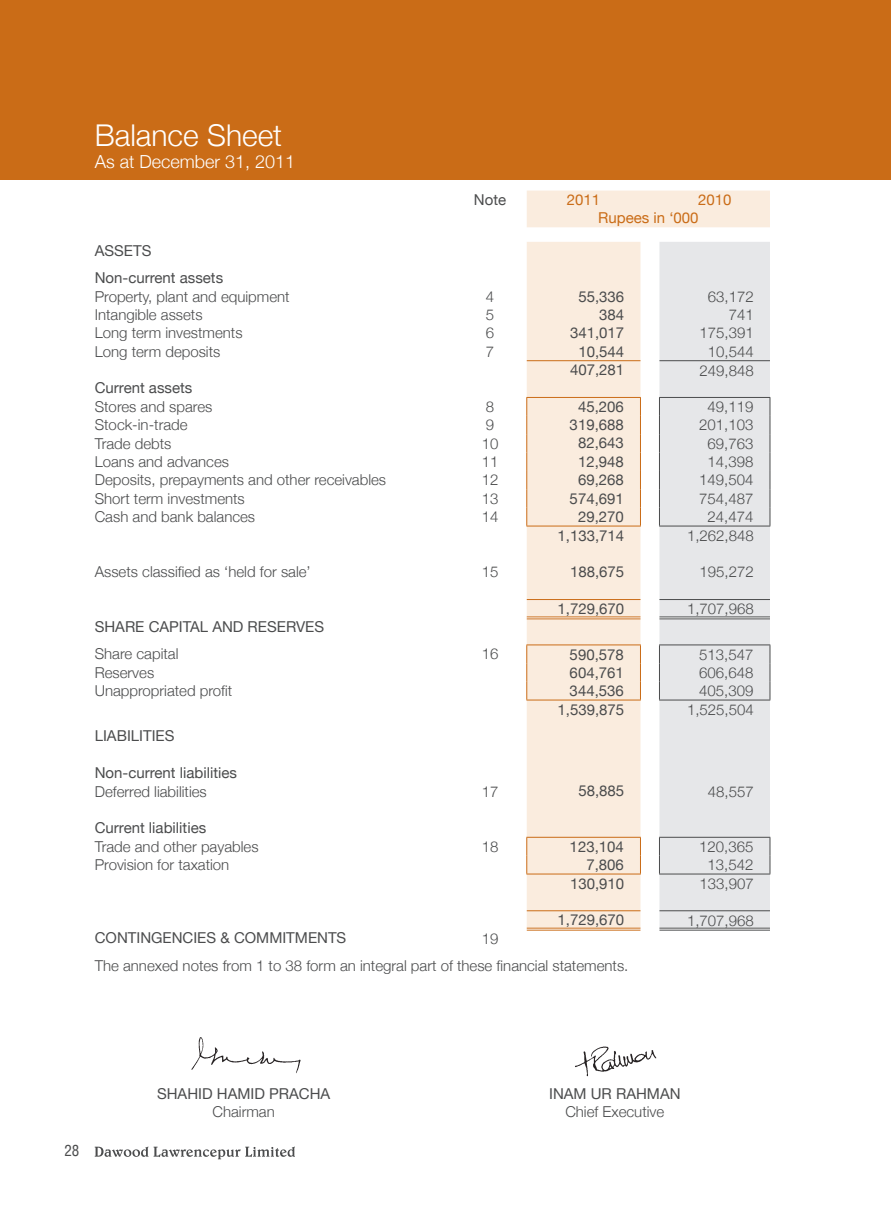
<style>
.page{position:relative;width:891px;height:1215px;background:#fff}
.page>*{position:absolute;margin:0;border:0;box-sizing:border-box;transform-origin:0 0}
.t1{font:300 30px "Helvetica Neue";color:#fff}
.t2{font:300 18px "Helvetica Neue";color:#fff}
.t3{font:300 15px/27px "Helvetica Neue";color:#4b4c4d}
.t4{font:15px/27px "Helvetica Neue";color:#4b4c4d}
.t5{font:15px/18.3px "Helvetica Neue";color:#ca6c17}
.t6{font:condensed 15px "Helvetica";color:#4b4c4d}
</style>
<div class="page">
<svg style="left:95px;top:1146px;width:200px;height:13px"></svg>
<div style="left:0;top:0;width:890px;height:179px;background:#ca6c17"></div>
<svg style="left:526px;top:190px;width:243px;height:739px;fill:#faecde"></svg>
<div style="left:659px;top:242px;width:110px;height:685px;background:#e6e7e9"></div>
<hr style="left:526px;top:616px;width:114px;height:3px;background:#fff">
<hr style="left:526px;top:927px;width:114px;height:3px;background:#fff">
<hr style="left:659px;top:616px;width:110px;height:3px;background:#fff">
<hr style="left:659px;top:927px;width:110px;height:3px;background:#fff">
<hr style="left:526px;top:360px;width:114px;height:1px;background:#ca6c17">
<hr style="left:526px;top:599px;width:114px;height:1px;background:#ca6c17">
<hr style="left:526px;top:616px;width:114px;height:1px;background:#ca6c17">
<hr style="left:526px;top:618px;width:114px;height:1px;background:#ca6c17">
<hr style="left:526px;top:644px;width:114px;height:1px;background:#ca6c17">
<svg style="left:526px;top:645px;width:1px;height:54px"></svg>
<svg style="left:640px;top:645px;width:1px;height:54px"></svg>
<hr style="left:526px;top:699px;width:114px;height:1px;background:#ca6c17">
<hr style="left:526px;top:836px;width:114px;height:1px;background:#ca6c17">
<svg style="left:526px;top:837px;width:1px;height:36px"></svg>
<svg style="left:640px;top:837px;width:1px;height:36px"></svg>
<hr style="left:526px;top:910px;width:114px;height:1px;background:#ca6c17">
<hr style="left:526px;top:927px;width:114px;height:1px;background:#ca6c17">
<hr style="left:526px;top:929px;width:114px;height:1px;background:#ca6c17">
<hr style="left:526px;top:397px;width:114px;height:1px;background:#ca6c17">
<svg style="left:526px;top:398px;width:1px;height:127px"></svg>
<svg style="left:640px;top:398px;width:1px;height:127px"></svg>
<hr style="left:526px;top:525px;width:114px;height:1px;background:#ca6c17">
<hr style="left:526px;top:873px;width:114px;height:1px;background:#ca6c17">
<hr style="left:659px;top:873px;width:111px;height:1px;background:#4b4c4d">
<hr style="left:659px;top:360px;width:110px;height:1px;background:#4b4c4d">
<hr style="left:659px;top:397px;width:111px;height:1px;background:#4b4c4d">
<svg style="left:659px;top:398px;width:1px;height:127px"></svg>
<svg style="left:769px;top:398px;width:1px;height:127px"></svg>
<hr style="left:659px;top:525px;width:111px;height:1px;background:#4b4c4d">
<hr style="left:659px;top:599px;width:110px;height:1px;background:#4b4c4d">
<hr style="left:659px;top:616px;width:110px;height:1px;background:#4b4c4d">
<hr style="left:659px;top:618px;width:110px;height:1px;background:#4b4c4d">
<hr style="left:659px;top:644px;width:111px;height:1px;background:#4b4c4d">
<svg style="left:659px;top:645px;width:1px;height:54px"></svg>
<svg style="left:769px;top:645px;width:1px;height:54px"></svg>
<hr style="left:659px;top:699px;width:111px;height:1px;background:#4b4c4d">
<hr style="left:659px;top:836px;width:111px;height:1px;background:#4b4c4d">
<svg style="left:659px;top:837px;width:1px;height:36px"></svg>
<svg style="left:769px;top:837px;width:1px;height:36px"></svg>
<hr style="left:659px;top:910px;width:110px;height:1px;background:#4b4c4d">
<hr style="left:659px;top:927px;width:110px;height:1px;background:#4b4c4d">
<hr style="left:659px;top:929px;width:110px;height:1px;background:#4b4c4d">
<img style="left:575px;top:1046px;width:82px;height:31px">
<img style="left:191px;top:1037px;width:110px;height:37px">
<h1 class="t1" style="left:95px;top:117px;width:189px">Balance Sheet</h1>
<p class="t2" style="left:95px;top:150px;width:202px">As at December 31, 2011</p>
<p class="t4" style="left:474px;top:186px;width:34px">Note</p>
<p class="t5" style="left:566px;top:190px;width:35px">2011</p>
<p class="t5" style="left:598px;top:190px;width:135px;text-indent:100px">2010<br>Rupees in ‘000</p>
<p class="t4" style="left:95px;top:237px;width:130px">ASSETS<br>Non-current assets</p>
<p class="t3" style="left:95px;top:282px;width:196px">Property, plant and equipment</p>
<p class="t3" style="left:486px;top:282px;width:10px">4</p>
<p class="t4" style="left:578px;top:282px;width:47px">55,336</p>
<p class="t3" style="left:707px;top:282px;width:47px">63,172</p>
<p class="t3" style="left:95px;top:301px;width:109px">Intangible assets</p>
<p class="t3" style="left:486px;top:301px;width:10px">5</p>
<p class="t4" style="left:599px;top:301px;width:27px">384</p>
<p class="t3" style="left:728px;top:301px;width:27px">741</p>
<p class="t3" style="left:95px;top:319px;width:149px">Long term investments</p>
<p class="t3" style="left:486px;top:319px;width:10px">6</p>
<p class="t4" style="left:570px;top:319px;width:56px">341,017</p>
<p class="t3" style="left:699px;top:319px;width:56px">175,391</p>
<p class="t3" style="left:95px;top:337px;width:127px">Long term deposits</p>
<p class="t3" style="left:486px;top:337px;width:10px">7</p>
<p class="t4" style="left:578px;top:337px;width:47px">10,544</p>
<p class="t3" style="left:707px;top:337px;width:47px">10,544</p>
<p class="t4" style="left:570px;top:356px;width:56px">407,281</p>
<p class="t3" style="left:699px;top:356px;width:56px">249,848</p>
<p class="t4" style="left:95px;top:374px;width:99px">Current assets</p>
<p class="t3" style="left:95px;top:393px;width:119px">Stores and spares</p>
<p class="t3" style="left:486px;top:393px;width:10px">8</p>
<p class="t4" style="left:578px;top:393px;width:47px">45,206</p>
<p class="t3" style="left:707px;top:393px;width:47px">49,119</p>
<p class="t3" style="left:95px;top:411px;width:94px">Stock-in-trade</p>
<p class="t3" style="left:486px;top:411px;width:10px">9</p>
<p class="t4" style="left:569px;top:411px;width:56px">319,688</p>
<p class="t3" style="left:699px;top:411px;width:56px">201,103</p>
<p class="t3" style="left:95px;top:429px;width:78px">Trade debts</p>
<p class="t3" style="left:481px;top:429px;width:18px">10</p>
<p class="t4" style="left:578px;top:429px;width:47px">82,643</p>
<p class="t3" style="left:707px;top:429px;width:47px">69,763</p>
<p class="t3" style="left:95px;top:448px;width:136px">Loans and advances</p>
<p class="t3" style="left:481px;top:448px;width:18px">11</p>
<p class="t4" style="left:578px;top:448px;width:47px">12,948</p>
<p class="t3" style="left:707px;top:448px;width:47px">14,398</p>
<p class="t3" style="left:95px;top:466px;width:293px">Deposits, prepayments and other receivables</p>
<p class="t3" style="left:481px;top:466px;width:18px">12</p>
<p class="t4" style="left:578px;top:466px;width:47px">69,268</p>
<p class="t3" style="left:699px;top:466px;width:56px">149,504</p>
<p class="t3" style="left:95px;top:484px;width:151px">Short term investments</p>
<p class="t3" style="left:481px;top:484px;width:18px">13</p>
<p class="t4" style="left:569px;top:484px;width:56px">574,691</p>
<p class="t3" style="left:699px;top:484px;width:56px">754,487</p>
<p class="t3" style="left:95px;top:503px;width:162px">Cash and bank balances</p>
<p class="t3" style="left:481px;top:503px;width:18px">14</p>
<p class="t4" style="left:578px;top:503px;width:47px">29,270</p>
<p class="t3" style="left:707px;top:503px;width:47px">24,474</p>
<p class="t4" style="left:557px;top:521px;width:68px">1,133,714</p>
<p class="t3" style="left:686px;top:521px;width:68px">1,262,848</p>
<p class="t3" style="left:95px;top:558px;width:217px">Assets classified as ‘held for sale’</p>
<p class="t3" style="left:481px;top:558px;width:18px">15</p>
<p class="t4" style="left:570px;top:558px;width:56px">188,675</p>
<p class="t3" style="left:699px;top:558px;width:56px">195,272</p>
<p class="t4" style="left:557px;top:595px;width:68px">1,729,670</p>
<p class="t3" style="left:686px;top:595px;width:68px">1,707,968</p>
<p class="t4" style="left:95px;top:613px;width:231px">SHARE CAPITAL AND RESERVES</p>
<p class="t3" style="left:95px;top:640px;width:85px">Share capital</p>
<p class="t3" style="left:481px;top:640px;width:18px">16</p>
<p class="t4" style="left:569px;top:640px;width:56px">590,578</p>
<p class="t3" style="left:699px;top:640px;width:56px">513,547</p>
<p class="t3" style="left:95px;top:658px;width:61px">Reserves</p>
<p class="t4" style="left:569px;top:658px;width:56px">604,761</p>
<p class="t3" style="left:699px;top:658px;width:56px">606,648</p>
<p class="t3" style="left:95px;top:677px;width:139px">Unappropriated profit</p>
<p class="t4" style="left:569px;top:676px;width:56px">344,536</p>
<p class="t3" style="left:699px;top:677px;width:56px">405,309</p>
<p class="t4" style="left:557px;top:695px;width:68px">1,539,875</p>
<p class="t3" style="left:686px;top:695px;width:68px">1,525,504</p>
<p class="t4" style="left:95px;top:722px;width:81px">LIABILITIES</p>
<p class="t4" style="left:95px;top:759px;width:144px">Non-current liabilities</p>
<p class="t3" style="left:95px;top:777px;width:113px">Deferred liabilities</p>
<p class="t3" style="left:481px;top:777px;width:18px">17</p>
<p class="t4" style="left:578px;top:777px;width:47px">58,885</p>
<p class="t3" style="left:707px;top:777px;width:47px">48,557</p>
<p class="t4" style="left:95px;top:814px;width:113px">Current liabilities</p>
<p class="t3" style="left:95px;top:832px;width:165px">Trade and other payables</p>
<p class="t3" style="left:481px;top:832px;width:18px">18</p>
<p class="t4" style="left:569px;top:832px;width:56px">123,104</p>
<p class="t3" style="left:699px;top:832px;width:56px">120,365</p>
<p class="t3" style="left:95px;top:850px;width:136px">Provision for taxation</p>
<p class="t4" style="left:586px;top:850px;width:39px">7,806</p>
<p class="t3" style="left:707px;top:850px;width:47px">13,542</p>
<p class="t4" style="left:570px;top:869px;width:56px">130,910</p>
<p class="t3" style="left:699px;top:869px;width:56px">133,907</p>
<p class="t4" style="left:557px;top:906px;width:68px">1,729,670</p>
<p class="t3" style="left:686px;top:906px;width:68px">1,707,968</p>
<p class="t4" style="left:95px;top:924px;width:253px">CONTINGENCIES &amp; COMMITMENTS</p>
<p class="t3" style="left:95px;top:924px;width:535px;text-indent:387px">19<br>The annexed notes from 1 to 38 form an integral part of these financial statements.</p>
<p class="t6" style="left:64px;top:1141px;width:16px">28</p>
<p class="t4" style="left:157px;top:1080px;width:175px">SHAHID HAMID PRACHA</p>
<p class="t3" style="left:212px;top:1098px;width:64px">Chairman</p>
<p class="t4" style="left:549px;top:1080px;width:133px">INAM UR RAHMAN</p>
<p class="t3" style="left:565px;top:1098px;width:100px">Chief Executive</p>
</div>
